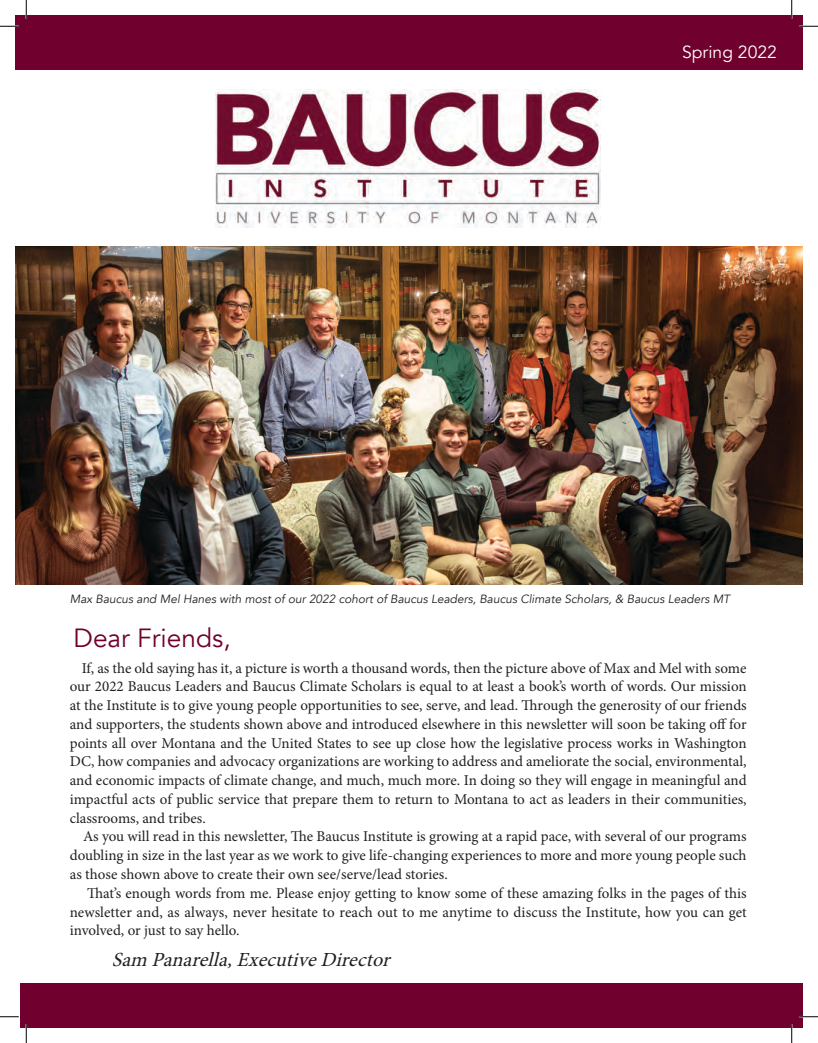
<style>
.page{position:relative;width:818px;height:1043px;background:#fff}
.page>*{position:absolute;margin:0;border:0;box-sizing:border-box;transform-origin:0 0}
.t1{font:26.25px "Avenir";color:#70002d}
.t2{font:italic 20px "Minion Pro";color:#231f20}
.t3{font:17.5px "Avenir";color:#fff}
.t4{font:15px/18.8px "Minion Pro";color:#231f20;text-align:justify}
.t5{font:italic 11.88px "Avenir";color:#231f20}
</style>
<div class="page">
<div style="left:15px;top:15px;width:787px;height:54px;background:#70002d"></div>
<img style="left:216px;top:89px;width:384px;height:139px">
<img style="left:16px;top:247px;width:786px;height:337px">
<div style="left:20px;top:983px;width:782px;height:45px;background:#70002d"></div>
<svg style="left:0;top:25px;width:19px;height:2px"></svg>
<svg style="left:799px;top:25px;width:19px;height:2px"></svg>
<svg style="left:0;top:1016px;width:19px;height:1px"></svg>
<svg style="left:799px;top:1015px;width:19px;height:2px"></svg>
<svg style="left:25px;top:0;width:2px;height:19px"></svg>
<svg style="left:25px;top:1024px;width:2px;height:18px"></svg>
<svg style="left:790px;top:0;width:2px;height:19px"></svg>
<svg style="left:790px;top:1024px;width:2px;height:18px"></svg>
<p class="t3" style="left:682px;top:41px;width:96px">Spring 2022</p>
<p class="t5" style="left:70px;top:592px;width:661px">Max Baucus and Mel Hanes with most of our 2022 cohort of Baucus Leaders, Baucus Climate Scholars, &amp; Baucus Leaders MT</p>
<h1 class="t1" style="left:73px;top:622px;width:159px">Dear Friends,</h1>
<p class="t4" style="left:70px;top:658px;width:678px;text-indent:12px">If, as the old saying has it, a picture is worth a thousand words, then the picture above of Max and Mel with some our 2022 Baucus Leaders and Baucus Climate Scholars is equal to at least a book’s worth of words. Our mission at the Institute is to give young people opportunities to see, serve, and lead. Through the generosity of our friends and supporters, the students shown above and introduced elsewhere in this newsletter will soon be taking off for points all over Montana and the United States to see up close how the legislative process works in Washington DC, how companies and advocacy organizations are working to address and ameliorate the social, environmental, and economic impacts of climate change, and much, much more. In doing so they will engage in meaningful and impactful acts of public service that prepare them to return to Montana to act as leaders in their communities, classrooms, and tribes.</p>
<p class="t4" style="left:70px;top:827px;width:678px;text-indent:13px">As you will read in this newsletter, The Baucus Institute is growing at a rapid pace, with several of our programs doubling in size in the last year as we work to give life-changing experiences to more and more young people such as those shown above to create their own see/serve/lead stories.</p>
<p class="t4" style="left:70px;top:883px;width:678px;text-indent:17px">That’s enough words from me. Please enjoy getting to know some of these amazing folks in the pages of this newsletter and, as always, never hesitate to reach out to me anytime to discuss the Institute, how you can get involved, or just to say hello.</p>
<h2 class="t2" style="left:112px;top:945px;width:286px">Sam Panarella,ExecutiveDirector</h2>
</div>
